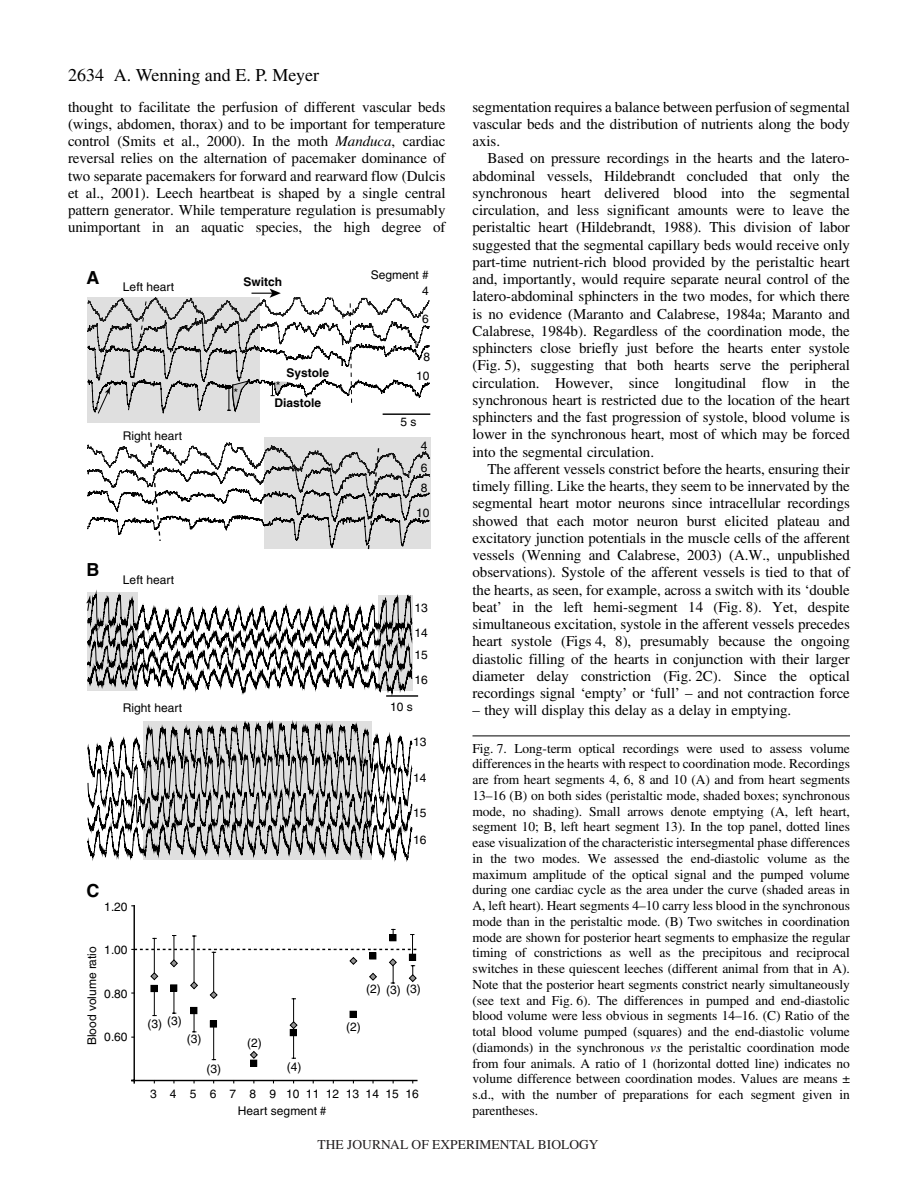
<style>
.page{position:relative;width:918px;height:1188px;background:#fff}
.page>*{position:absolute;margin:0;border:0;box-sizing:border-box;transform-origin:0 0}
.t1{font:18px "Times";color:#000}
.t2{font:700 18px "Helvetica";color:#000}
.t3{font:15px/17.2px "Times";letter-spacing:-.005em;color:#000;text-align:justify}
.t4{font:13.5px/15.8px "Times";letter-spacing:-.005em;color:#000;text-align:justify}
.t5{font:13.5px "Times";color:#231f20}
.t6{font:12px/17.2px "Helvetica";color:#000;text-align:center}
.t7{font:700 12px "Helvetica";color:#000}
.s1{font-style:italic}
.s2{color:#fff}
</style>
<div class="page">
<svg style="left:87px;top:835px;width:324px;height:27px"></svg>
<hr style="left:134px;top:906px;width:1px;height:174px;background:#000">
<hr style="left:134px;top:1080px;width:283px;height:1px;background:#000">
<div style="left:250px;top:1060px;width:7px;height:7px;border:1px solid #000"></div>
<svg style="left:132px;top:929px;width:285px;height:137px"></svg>
<svg style="left:86px;top:289px;width:345px;height:546px"></svg>
<hr style="left:472px;top:736px;width:378px;height:1px;background:#000">
<p class="t1" style="left:68px;top:68px;width:37px">2634</p>
<p class="t3" style="left:68px;top:99px;width:379px">thought to facilitate the perfusion of different vascular beds (wings, abdomen, thorax) and to be important for temperature control (Smits et al., 2000). In the moth <span class="s1">Manduca</span>, cardiac reversal relies on the alternation of pacemaker dominance of two separate pacemakers for forward and rearward flow (Dulcis et al., 2001). Leech heartbeat is shaped by a single central pattern generator. While temperature regulation is presumably unimportant in an aquatic species, the high degree of</p>
<p class="t3" style="left:472px;top:99px;width:379px">segmentation requires a balance between perfusion of segmental vascular beds and the distribution of nutrients along the body axis.</p>
<p class="t1" style="left:114px;top:68px;width:207px">A. Wenning and E. P. Meyer</p>
<p class="t3" style="left:472px;top:151px;width:379px;text-indent:15px">Based on pressure recordings in the hearts and the latero&shy;abdominal vessels, Hildebrandt concluded that only the synchronous heart delivered blood into the segmental circulation, and less significant amounts were to leave the peristaltic heart (Hildebrandt, 1988). This division of labor suggested that the segmental capillary beds would receive only part-time nutrient-rich blood provided by the peristaltic heart and, importantly, would require separate neural control of the latero-abdominal sphincters in the two modes, for which there is no evidence (Maranto and Calabrese, 1984a; Maranto and Calabrese, 1984b). Regardless of the coordination mode, the sphincters close briefly just before the hearts enter systole (Fig.<span class="s2">·</span>5), suggesting that both hearts serve the peripheral circulation. However, since longitudinal flow in the synchronous heart is restricted due to the location of the heart sphincters and the fast progression of systole, blood volume is lower in the synchronous heart, most of which may be forced into the segmental circulation.</p>
<p class="t3" style="left:472px;top:462px;width:379px;text-indent:15px">The afferent vessels constrict before the hearts, ensuring their timely filling. Like the hearts, they seem to be innervated by the segmental heart motor neurons since intracellular recordings showed that each motor neuron burst elicited plateau and excitatory junction potentials in the muscle cells of the afferent vessels (Wenning and Calabrese, 2003) (A.W., unpublished observations). Systole of the afferent vessels is tied to that of the hearts, as seen, for example, across a switch with its ‘double beat’ in the left hemi-segment 14 (Fig.<span class="s2">·</span>8). Yet, despite simultaneous excitation, systole in the afferent vessels precedes heart systole (Figs<span class="s2">·</span>4, 8), presumably because the ongoing diastolic filling of the hearts in conjunction with their larger diameter delay constriction (Fig.<span class="s2">·</span>2C). Since the optical recordings signal ‘empty’ or ‘full’ – and not contraction force</p>
<p class="t3" style="left:473px;top:703px;width:320px">– they will display this delay as a delay in emptying.</p>
<p class="t6" style="left:371px;top:267px;width:60px">Segment #</p>
<p class="t2" style="left:86px;top:271px;width:14px">A</p>
<p class="t7" style="left:243px;top:277px;width:40px">Switch</p>
<p class="t6" style="left:123px;top:279px;width:53px">Left heart</p>
<p class="t6" style="left:422px;top:283px;width:8px">4</p>
<p class="t6" style="left:422px;top:311px;width:8px">6</p>
<p class="t6" style="left:424px;top:349px;width:8px">8</p>
<p class="t7" style="left:286px;top:368px;width:44px">Systole</p>
<p class="t6" style="left:416px;top:368px;width:15px">10</p>
<p class="t6" style="left:276px;top:378px;width:6px">*</p>
<p class="t6" style="left:233px;top:385px;width:6px">*</p>
<p class="t7" style="left:275px;top:398px;width:48px">Diastole</p>
<p class="t6" style="left:400px;top:414px;width:18px">5 s</p>
<p class="t6" style="left:123px;top:428px;width:61px">Right heart</p>
<p class="t6" style="left:421px;top:438px;width:8px">4</p>
<p class="t6" style="left:421px;top:461px;width:8px">6</p>
<p class="t6" style="left:421px;top:481px;width:8px">8</p>
<p class="t6" style="left:416px;top:506px;width:15px">10</p>
<p class="t2" style="left:86px;top:563px;width:14px">B</p>
<p class="t6" style="left:123px;top:572px;width:53px">Left heart</p>
<p class="t6" style="left:414px;top:600px;width:15px">13</p>
<p class="t6" style="left:414px;top:625px;width:15px">14</p>
<p class="t6" style="left:414px;top:647px;width:15px">15</p>
<p class="t6" style="left:414px;top:672px;width:15px">16</p>
<p class="t6" style="left:390px;top:700px;width:24px">10 s</p>
<p class="t6" style="left:123px;top:700px;width:61px">Right heart</p>
<p class="t2" style="left:86px;top:884px;width:14px">C</p>
<p class="t6" style="left:104px;top:900px;width:25px">1.20</p>
<p class="t6" style="left:84px;top:1045px;width:100px;rotate:-90deg">Blood volume ratio</p>
<p class="t6" style="left:104px;top:942px;width:25px">1.00</p>
<p class="t6" style="left:104px;top:986px;width:25px">0.80</p>
<p class="t6" style="left:104px;top:1030px;width:25px">0.60</p>
<p class="t6" style="left:413px;top:735px;width:15px">13</p>
<p class="t6" style="left:413px;top:770px;width:15px">14</p>
<p class="t6" style="left:413px;top:805px;width:15px">15</p>
<p class="t6" style="left:413px;top:832px;width:15px">16</p>
<p class="t4" style="left:472px;top:741px;width:379px">Fig.<span class="s2">·</span>7. Long-term optical recordings were used to assess volume differences in the hearts with respect to coordination mode. Recordings are from heart segments 4, 6, 8 and 10 (A) and from heart segments 13–16 (B) on both sides (peristaltic mode, shaded boxes; synchronous mode, no shading). Small arrows denote emptying (A, left heart, segment 10; B, left heart segment 13). In the top panel, dotted lines ease visualization of the characteristic intersegmental phase differences in the two modes. We assessed the end-diastolic volume as the maximum amplitude of the optical signal and the pumped volume during one cardiac cycle as the area under the curve (shaded areas in A, left heart). Heart segments 4–10 carry less blood in the synchronous mode than in the peristaltic mode. (B) Two switches in coordination mode are shown for posterior heart segments to emphasize the regular timing of constrictions as well as the precipitous and reciprocal switches in these quiescent leeches (different animal from that in A).<br>Note that the posterior heart segments constrict nearly simultaneously (see text and Fig.<span class="s2">·</span>6). The differences in pumped and end-diastolic blood volume were less obvious in segments 14–16. (C) Ratio of the total blood volume pumped (squares) and the end-diastolic volume (diamonds) in the synchronous <span class="s1">vs</span> the peristaltic coordination mode from four animals. A ratio of 1 (horizontal dotted line) indicates no volume difference between coordination modes. Values are means ± s.d., with the number of preparations for each segment given in parentheses.</p>
<p class="t5" style="left:318px;top:1137px;width:282px">THE JOURNAL OF EXPERIMENTAL BIOLOGY</p>
<p class="t6" style="left:366px;top:982px;width:56px">(2) (3) (3)</p>
<p class="t6" style="left:148px;top:1014px;width:36px">(3) (3)</p>
<p class="t6" style="left:346px;top:1019px;width:16px">(2)</p>
<p class="t6" style="left:187px;top:1032px;width:16px">(3)</p>
<p class="t6" style="left:247px;top:1036px;width:16px">(2)</p>
<p class="t6" style="left:287px;top:1059px;width:16px">(4)</p>
<p class="t6" style="left:207px;top:1061px;width:16px">(3)</p>
<p class="t6" style="left:150px;top:1086px;width:270px">3 4 5 6 7 8 9 10111213141516<br>Heart segment #</p>
</div>
